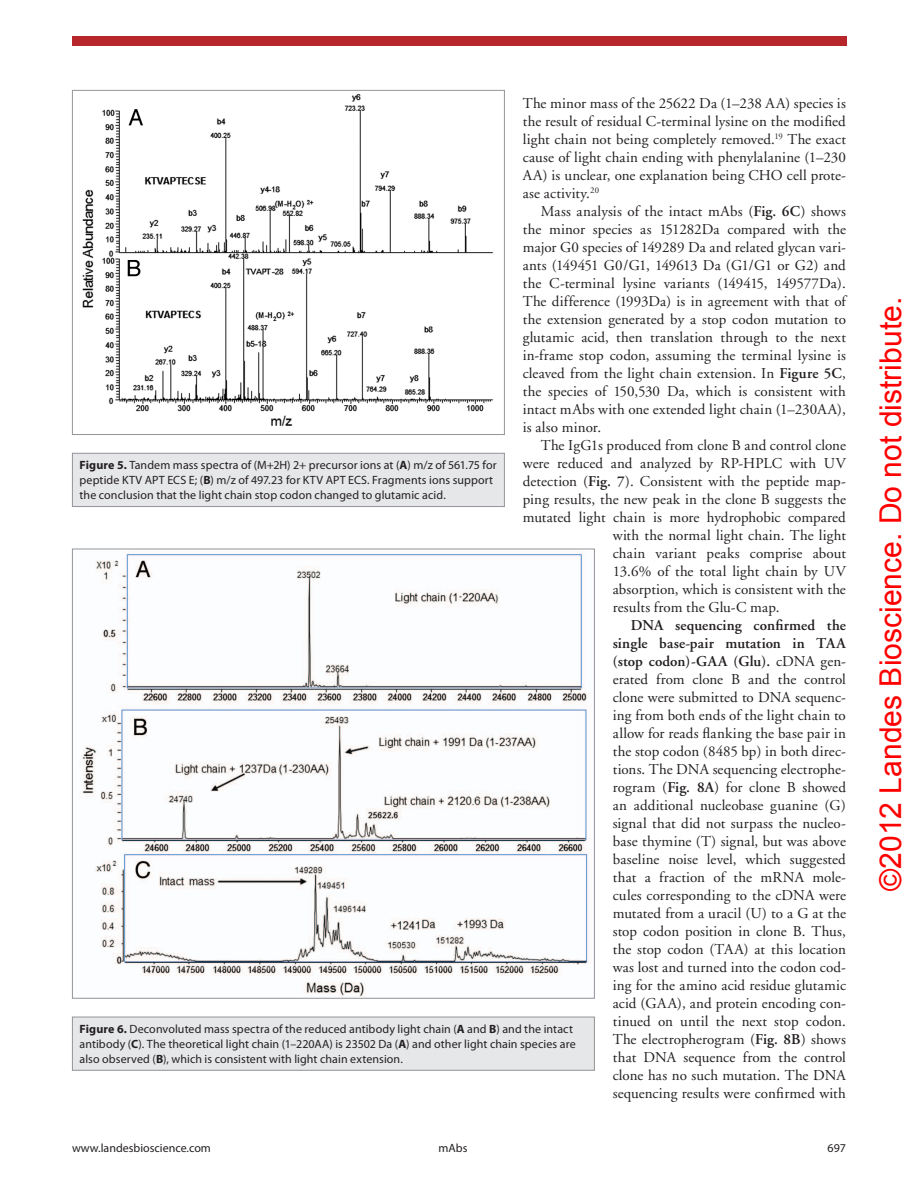
<style>
.page{position:relative;width:918px;height:1188px;background:#fff}
.page>*{position:absolute;margin:0;border:0;box-sizing:border-box;transform-origin:0 0}
.t1{font:30.15px "Arial";color:#f00}
.t2{font:15px/18px "Adobe Garamond";letter-spacing:.01em;color:#231f20;text-align:justify}
.t3{font:12px/15px "Myriad Pro";letter-spacing:.005em;color:#231f20}
.s1{font-weight:600}
.s2{font-weight:700}
</style>
<div class="page">
<div style="left:72px;top:36px;width:774px;height:10px;background:#b7262b"></div>
<div style="left:72px;top:453px;width:432px;height:54px;background:#e6e7e9"></div>
<div style="left:72px;top:453px;width:433px;height:54px;border:1px solid #939598"></div>
<div style="left:72px;top:1017px;width:522px;height:53px;background:#e6e7e9"></div>
<div style="left:72px;top:1017px;width:523px;height:54px;border:1px solid #939598"></div>
<img style="left:82px;top:94px;width:411px;height:332px">
<div style="left:72px;top:90px;width:433px;height:345px;border:1px solid #939598"></div>
<img style="left:81px;top:553px;width:508px;height:444px">
<p class="t2" style="left:523px;top:95px;width:325px">The minor mass of the 25622 Da (1–238 AA) species is the result of residual C-terminal lysine on the modified light chain not being completely removed.<sup>19</sup> The exact cause of light chain ending with phenylalanine (1–230<br>AA) is unclear, one explanation being CHO cell prote&shy;ase activity.<sup>20</sup></p>
<p class="t2" style="left:523px;top:203px;width:325px;text-indent:18px">Mass analysis of the intact mAbs (<span class="s1">Fig. 6C</span>) shows the minor species as 151282Da compared with the major G0 species of 149289 Da and related glycan vari&shy;ants (149451 G0/G1, 149613 Da (G1/G1 or G2) and the C-terminal lysine variants (149415, 149577Da).<br>The difference (1993Da) is in agreement with that of the extension generated by a stop codon mutation to glutamic acid, then translation through to the next in-frame stop codon, assuming the terminal lysine is cleaved from the light chain extension. In <span class="s1">Figure 5C</span>, the species of 150,530 Da, which is consistent with intact mAbs with one extended light chain (1–230AA), is also minor.</p>
<p class="t2" style="left:541px;top:437px;width:307px">The IgG1s produced from clone B and control clone</p>
<p class="t2" style="left:523px;top:455px;width:325px">were reduced and analyzed by RP-HPLC with UV</p>
<p class="t2" style="left:523px;top:473px;width:325px">detection (<span class="s1">Fig. 7</span>). Consistent with the peptide map-</p>
<p class="t2" style="left:523px;top:491px;width:325px">ping results, the new peak in the clone B suggests the</p>
<p class="t2" style="left:523px;top:509px;width:325px">mutated light chain is more hydrophobic compared</p>
<p class="t2" style="left:613px;top:527px;width:235px">with the normal light chain. The light</p>
<p class="t2" style="left:613px;top:545px;width:235px">chain variant peaks comprise about</p>
<p class="t2" style="left:613px;top:563px;width:235px">13.6% of the total light chain by UV</p>
<p class="t2" style="left:613px;top:581px;width:235px">absorption, which is consistent with the</p>
<p class="t2" style="left:613px;top:599px;width:168px">results from the Glu-C map.</p>
<p class="t2" style="left:613px;top:617px;width:235px;text-indent:18px"><span class="s1">DNA sequencing confirmed the single base-pair mutation in TAA (stop codon)-GAA (Glu).</span> cDNA gen&shy;erated from clone B and the control clone were submitted to DNA sequenc&shy;ing from both ends of the light chain to allow for reads flanking the base pair in the stop codon (8485 bp) in both direc&shy;tions. The DNA sequencing electrophe&shy;rogram (<span class="s1">Fig. 8A</span>) for clone B showed an additional nucleobase guanine (G) signal that did not surpass the nucleo&shy;base thymine (T) signal, but was above baseline noise level, which suggested that a fraction of the mRNA mole&shy;cules corresponding to the cDNA were mutated from a uracil (U) to a G at the stop codon position in clone B. Thus, the stop codon (TAA) at this location was lost and turned into the codon cod&shy;ing for the amino acid residue glutamic acid (GAA), and protein encoding con&shy;tinued on until the next stop codon.<br>The electropherogram (<span class="s1">Fig. 8B</span>) shows that DNA sequence from the control clone has no such mutation. The DNA sequencing results were confirmed with</p>
<p class="t3" style="left:80px;top:458px;width:419px"><span class="s2">Figure 5.</span> Tandem mass spectra of (M+2H) 2+ precursor ions at (<span class="s2">A</span>) m/z of 561.75 for peptide KTV APT ECS E; (<span class="s2">B</span>) m/z of 497.23 for KTV APT ECS. Fragments ions support the conclusion that the light chain stop codon changed to glutamic acid.</p>
<p class="t3" style="left:80px;top:1021px;width:498px"><span class="s2">Figure 6.</span> Deconvoluted mass spectra of the reduced antibody light chain (<span class="s2">A</span> and <span class="s2">B</span>) and the intact antibody (<span class="s2">C</span>). The theoretical light chain (1–220AA) is 23502 Da (<span class="s2">A</span>) and other light chain species are also observed (<span class="s2">B</span>), which is consistent with light chain extension.</p>
<p class="t3" style="left:72px;top:1140px;width:140px">www.landesbioscience.com</p>
<p class="t3" style="left:439px;top:1140px;width:30px">mAbs</p>
<p class="t3" style="left:828px;top:1140px;width:20px">697</p>
<h1 class="t1" style="left:871px;top:891px;width:595px;rotate:-90deg">©2012 Landes Bioscience. Do not distribute.</h1>
</div>
